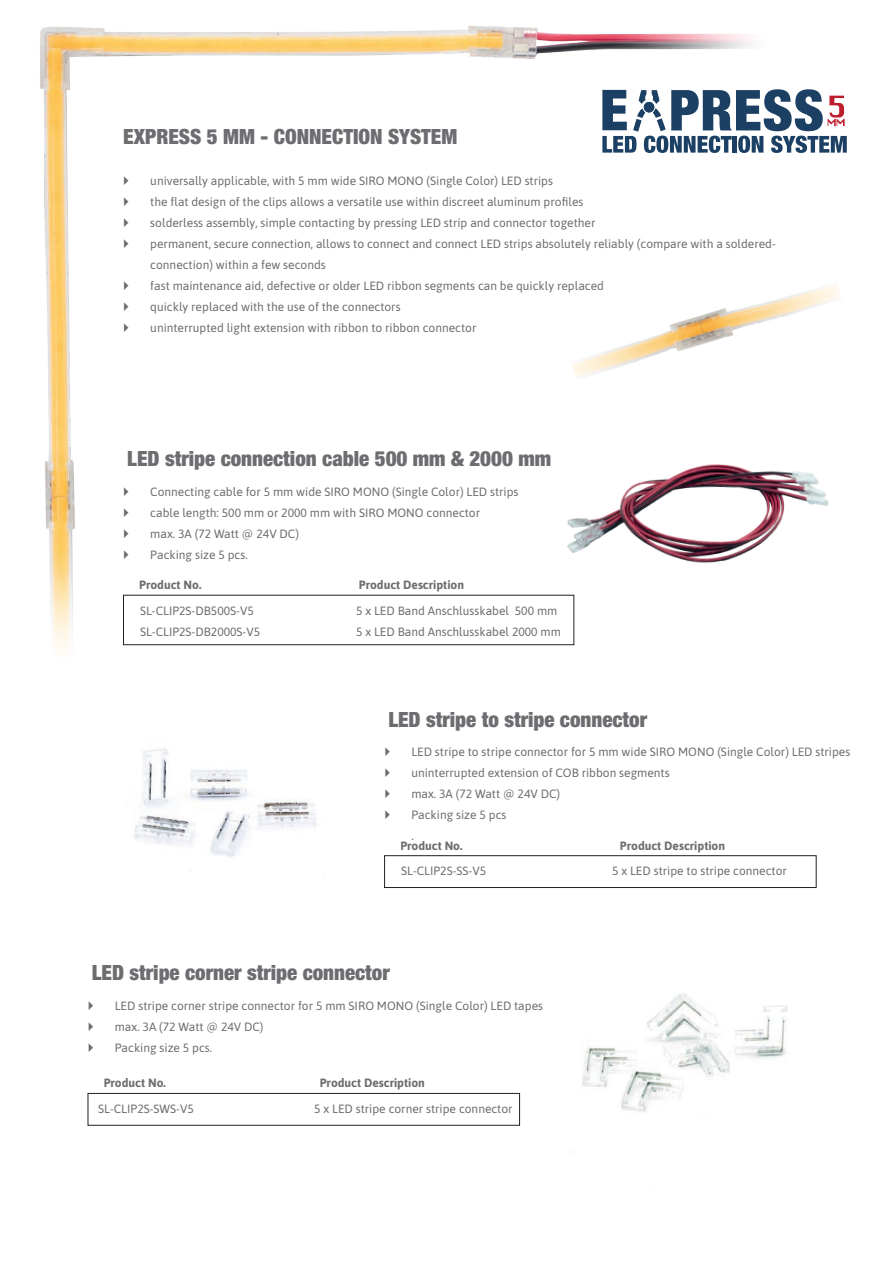
<style>
.page{position:relative;width:893px;height:1263px;background:#fff}
.page>*{position:absolute;margin:0;border:0;box-sizing:border-box;transform-origin:0 0}
.t1{font:900 condensed 21px "Helvetica Neue LTW1 G";color:#6c6d70}
.t2{font:12px/21px "Asap";color:#6c6d70}
.t3{font:700 12px "Asap";color:#6c6d70}
</style>
<div class="page">
<img style="left:40px;top:25px;width:712px;height:625px">
<img style="left:512px;top:365px;width:317px;height:285px">
<img style="left:582px;top:993px;width:206px;height:119px">
<svg style="left:602px;top:89px;width:245px;height:64px"></svg>
<img style="left:134px;top:748px;width:182px;height:110px">
<div style="left:123px;top:595px;width:451px;height:50px;border:1px solid #231f20"></div>
<div style="left:384px;top:855px;width:432px;height:33px;border:1px solid #231f20"></div>
<div style="left:88px;top:1093px;width:432px;height:32px;border:1px solid #231f20"></div>
<img style="left:544px;top:195px;width:296px;height:254px">
<svg style="left:124px;top:176px;width:5px;height:9px"></svg>
<svg style="left:124px;top:197px;width:5px;height:9px"></svg>
<svg style="left:124px;top:218px;width:5px;height:9px"></svg>
<svg style="left:124px;top:239px;width:5px;height:9px"></svg>
<svg style="left:124px;top:281px;width:5px;height:9px"></svg>
<svg style="left:124px;top:302px;width:5px;height:9px"></svg>
<svg style="left:124px;top:323px;width:5px;height:9px"></svg>
<svg style="left:124px;top:487px;width:5px;height:9px"></svg>
<svg style="left:124px;top:508px;width:5px;height:9px"></svg>
<svg style="left:124px;top:529px;width:5px;height:9px"></svg>
<svg style="left:124px;top:550px;width:5px;height:9px"></svg>
<h1 class="t1" style="left:123px;top:124px;width:336px">EXPRESS 5 MM - CONNECTION SYSTEM</h1>
<p class="t2" style="left:150px;top:170px;width:627px">universally applicable, with 5 mm wide SIRO MONO (Single Color) LED strips<br>the flat design of the clips allows a versatile use within discreet aluminum profiles<br>solderless assembly, simple contacting by pressing LED strip and connector together<br>permanent, secure connection, allows to connect and connect LED strips absolutely reliably (compare with a soldered&shy;connection) within a few seconds<br>fast maintenance aid, defective or older LED ribbon segments can be quickly replaced<br>quickly replaced with the use of the connectors<br>uninterrupted light extension with ribbon to ribbon connector</p>
<h1 class="t1" style="left:127px;top:446px;width:425px">LED stripe connection cable 500 mm &amp; 2000 mm</h1>
<p class="t2" style="left:150px;top:480px;width:370px">Connecting cable for 5 mm wide SIRO MONO (Single Color) LED strips cable length: 500 mm or 2000 mm with SIRO MONO connector<br>max. 3A (72 Watt @ 24V DC)<br>Packing size 5 pcs.</p>
<p class="t3" style="left:139px;top:576px;width:64px">Product No.</p>
<p class="t3" style="left:359px;top:576px;width:107px">Product Description</p>
<p class="t2" style="left:140px;top:599px;width:115px">SL-CLIP2S-DB500S-V5</p>
<p class="t2" style="left:356px;top:599px;width:203px">5 x LED Band Anschlusskabel 500 mm</p>
<p class="t2" style="left:140px;top:620px;width:122px">SL-CLIP2S-DB2000S-V5</p>
<p class="t2" style="left:356px;top:620px;width:206px">5 x LED Band Anschlusskabel 2000 mm</p>
<h1 class="t1" style="left:388px;top:707px;width:260px">LED stripe to stripe connector</h1>
<p class="t2" style="left:411px;top:741px;width:440px">LED stripe to stripe connector for 5 mm wide SIRO MONO (Single Color) LED stripes uninterrupted extension of COB ribbon segments<br>max. 3A (72 Watt @ 24V DC)<br>Packing size 5 pcs<br>.</p>
<p class="t2" style="left:401px;top:860px;width:87px">SL-CLIP2S-SS-V5</p>
<p class="t2" style="left:612px;top:860px;width:176px">5 x LED stripe to stripe connector</p>
<p class="t3" style="left:400px;top:837px;width:64px">Product No.</p>
<p class="t3" style="left:620px;top:837px;width:107px">Product Description</p>
<h1 class="t1" style="left:92px;top:960px;width:300px">LED stripe corner stripe connector</h1>
<p class="t2" style="left:115px;top:994px;width:430px">LED stripe corner stripe connector for 5 mm SIRO MONO (Single Color) LED tapes max. 3A (72 Watt @ 24V DC)<br>Packing size 5 pcs.</p>
<p class="t3" style="left:104px;top:1075px;width:64px">Product No.</p>
<p class="t3" style="left:320px;top:1075px;width:107px">Product Description</p>
<p class="t2" style="left:98px;top:1097px;width:97px">SL-CLIP2S-SWS-V5</p>
<p class="t2" style="left:314px;top:1097px;width:200px">5 x LED stripe corner stripe connector</p>
</div>
